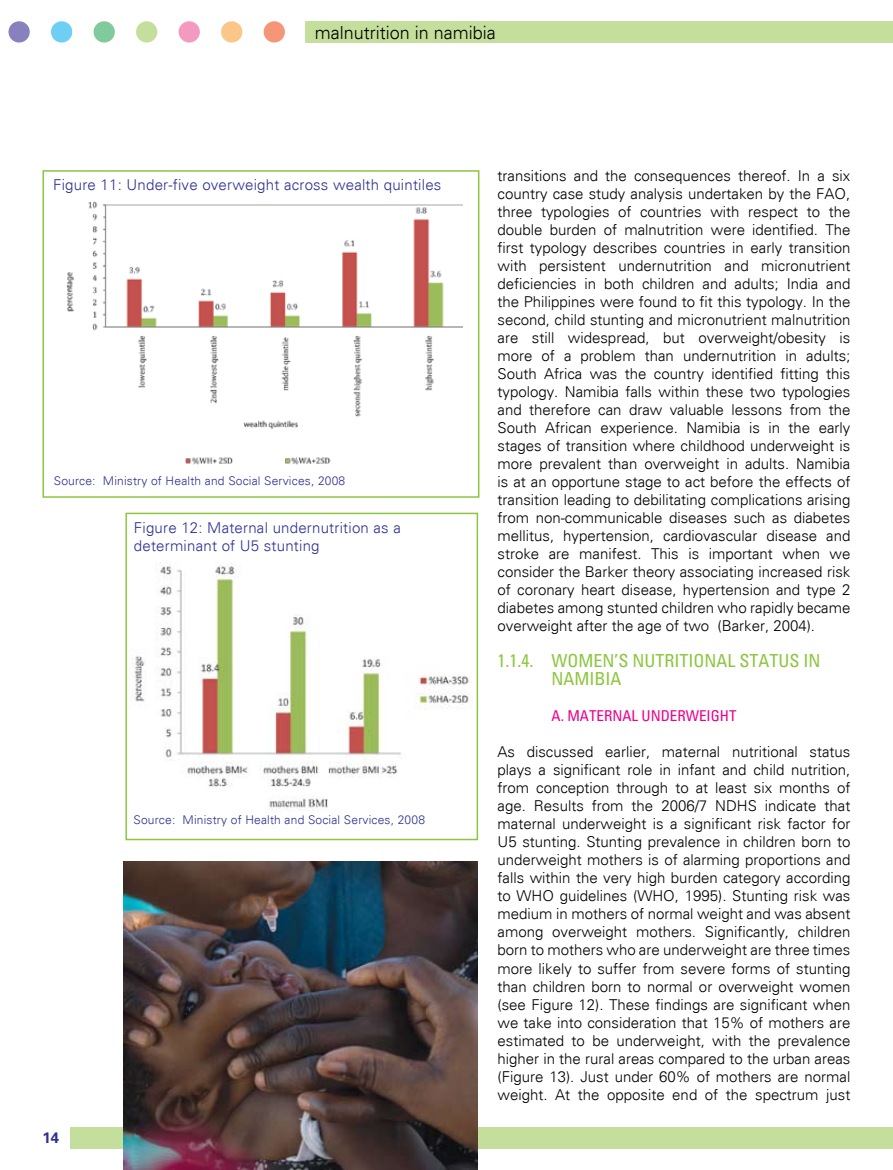
<style>
.page{position:relative;width:893px;height:1170px;background:#fff}
.page>*{position:absolute;margin:0;border:0;box-sizing:border-box;transform-origin:0 0}
.t1{font:condensed 18px/18px "Univers";color:#8cc63f}
.t2{font:300 18px "Univers";color:#000}
.t3{font:300 15px/18px "Univers";color:#000;text-align:justify}
.t4{font:300 15px/18px "Univers";letter-spacing:.015em;color:#2e3192}
.t5{font:condensed 15px "Univers";color:#ec008c}
.t6{font:700 15px "Univers";color:#2e3192}
.t7{font:300 12px "Univers";letter-spacing:.015em;color:#2e3192}
</style>
<div class="page">
<div style="left:306px;top:21px;width:587px;height:21px;background:#c4df9b"></div>
<div style="left:9px;top:21px;width:21px;height:22px;background:#8781bd;border-radius:50%"></div>
<div style="left:51px;top:21px;width:21px;height:22px;background:#6dcff6;border-radius:50%"></div>
<div style="left:94px;top:21px;width:21px;height:22px;background:#81ca9c;border-radius:50%"></div>
<div style="left:136px;top:21px;width:21px;height:22px;background:#c4df9b;border-radius:50%"></div>
<div style="left:179px;top:21px;width:21px;height:22px;background:#f49ac1;border-radius:50%"></div>
<div style="left:221px;top:21px;width:21px;height:22px;background:#fdc689;border-radius:50%"></div>
<div style="left:264px;top:21px;width:21px;height:22px;background:#f69679;border-radius:50%"></div>
<div style="left:70px;top:1127px;width:823px;height:21px;background:#c4df9b"></div>
<div style="left:43px;top:170px;width:436px;height:327px;background:#fff;border:2px solid #8cc63f"></div>
<img style="left:66px;top:201px;width:396px;height:264px">
<img style="left:124px;top:861px;width:353px;height:308px">
<div style="left:125px;top:512px;width:353px;height:328px;background:#fff;border:2px solid #8cc63f"></div>
<img style="left:133px;top:562px;width:336px;height:248px">
<p class="t2" style="left:315px;top:21px;width:183px">malnutrition in namibia</p>
<p class="t4" style="left:53px;top:175px;width:390px">Figure 11: Under-five overweight across wealth quintiles</p>
<p class="t7" style="left:54px;top:473px;width:293px">Source: Ministry of Health and Social Services, 2008</p>
<p class="t4" style="left:134px;top:518px;width:268px">Figure 12: Maternal undernutrition as a determinant of U5 stunting</p>
<p class="t7" style="left:134px;top:813px;width:293px">Source: Ministry of Health and Social Services, 2008</p>
<p class="t6" style="left:43px;top:1128px;width:18px">14</p>
<p class="t3" style="left:497px;top:167px;width:354px">transitions and the consequences thereof. In a six country case study analysis undertaken by the FAO, three typologies of countries with respect to the double burden of malnutrition were identified. The first typology describes countries in early transition with persistent undernutrition and micronutrient deficiencies in both children and adults; India and the Philippines were found to fit this typology. In the second, child stunting and micronutrient malnutrition are still widespread, but overweight/obesity is more of a problem than undernutrition in adults; South Africa was the country identified fitting this typology. Namibia falls within these two typologies and therefore can draw valuable lessons from the South African experience. Namibia is in the early stages of transition where childhood underweight is more prevalent than overweight in adults. Namibia is at an opportune stage to act before the effects of transition leading to debilitating complications arising from non-communicable diseases such as diabetes mellitus, hypertension, cardiovascular disease and stroke are manifest. This is important when we consider the Barker theory associating increased risk of coronary heart disease, hypertension and type 2 diabetes among stunted children who rapidly became overweight after the age of two (Barker, 2004).</p>
<p class="t1" style="left:551px;top:651px;width:271px;text-indent:-54px">1.1.4. WOMEN’S NUTRITIONAL STATUS IN<br>NAMIBIA</p>
<p class="t5" style="left:551px;top:706px;width:186px">A. MATERNAL UNDERWEIGHT</p>
<p class="t3" style="left:497px;top:743px;width:354px">As discussed earlier, maternal nutritional status plays a significant role in infant and child nutrition, from conception through to at least six months of age. Results from the 2006/7 NDHS indicate that maternal underweight is a significant risk factor for U5 stunting. Stunting prevalence in children born to underweight mothers is of alarming proportions and falls within the very high burden category according to WHO guidelines (WHO, 1995). Stunting risk was medium in mothers of normal weight and was absent among overweight mothers. Significantly, children born to mothers who are underweight are three times more likely to suffer from severe forms of stunting than children born to normal or overweight women (see Figure 12). These findings are significant when we take into consideration that 15% of mothers are estimated to be underweight, with the prevalence higher in the rural areas compared to the urban areas (Figure 13). Just under 60% of mothers are normal weight. At the opposite end of the spectrum just</p>
</div>
